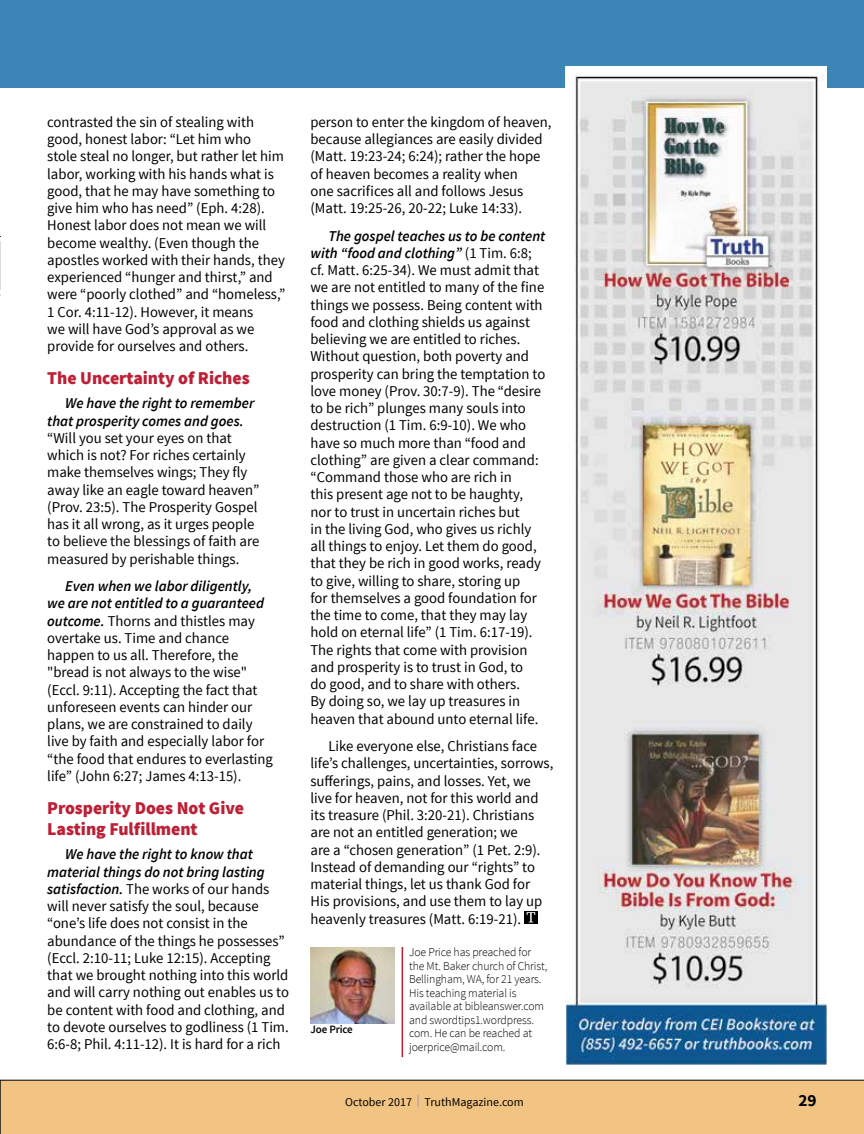
<style>
.page{position:relative;width:864px;height:1134px;background:#fff}
.page>*{position:absolute;margin:0;border:0;box-sizing:border-box;transform-origin:0 0}
.t1{font:900 18px/21px "Source Sans Pro";letter-spacing:-.005em;color:#bd2036}
.t2{font:700 17.25px "Source Sans Pro";color:#000}
.t3{font:15px/17.2px "Source Sans Pro";color:#000}
.t4{font:italic 600 15px/17.2px "Source Sans Pro";color:#000}
.t5{font:300 12px/13.5px "Source Sans Pro";letter-spacing:-.01em;color:#000}
.t6{font:12px "Source Sans Pro";color:#000}
.t7{font:600 11.25px "Source Sans Pro";letter-spacing:-.01em;color:#000}
.s1{font-weight:600;font-style:italic}
.s2{color:#8a8c8e}
</style>
<div class="page">
<div style="left:0;top:1080px;width:864px;height:54px;background:#f2c484"></div>
<svg style="left:524px;top:911px;width:14px;height:13px"></svg>
<svg style="left:527px;top:912px;width:8px;height:10px"></svg>
<div style="left:0;top:0;width:864px;height:88px;background:#3c85b7"></div>
<hr style="left:0;top:241px;width:1px;height:48px;background:#dcddde">
<hr style="left:402px;top:947px;width:1px;height:110px;background:#bd2036">
<img style="left:310px;top:947px;width:85px;height:76px">
<img style="left:566px;top:66px;width:261px;height:999px">
<p class="t3" style="left:47px;top:113px;width:240px">contrasted the sin of stealing with good, honest labor: “Let him who<br>stole steal no longer, but rather let him labor, working with his hands what is good, that he may have something to give him who has need” (Eph. 4:28).<br>Honest labor does not mean we will become wealthy. (Even though the apostles worked with their hands, they experienced “hunger and thirst,” and were “poorly clothed” and “homeless,” 1 Cor. 4:11-12). However, it means<br>we will have God’s approval as we provide for ourselves and others.</p>
<p class="t1" style="left:47px;top:369px;width:204px">The Uncertainty of Riches</p>
<p class="t4" style="left:47px;top:395px;width:209px;text-indent:18px">We have the right to remember that prosperity comes and goes.</p>
<p class="t3" style="left:47px;top:430px;width:214px">“Will you set your eyes on that which is not? For riches certainly make themselves wings; They fly away like an eagle toward heaven” (Prov. 23:5). The Prosperity Gospel has it all wrong, as it urges people to believe the blessings of faith are measured by perishable things.</p>
<p class="t3" style="left:47px;top:578px;width:227px;text-indent:18px"><span class="s1">Even when we labor diligently, we are not entitled to a guaranteed outcome.</span> Thorns and thistles may overtake us. Time and chance happen to us all. Therefore, the "bread is not always to the wise" (Eccl. 9:11). Accepting the fact that unforeseen events can hinder our plans, we are constrained to daily live by faith and especially labor for “the food that endures to everlasting life” (John 6:27; James 4:13-15).</p>
<p class="t1" style="left:47px;top:799px;width:198px">Prosperity Does Not Give<br>Lasting Fulfillment</p>
<p class="t3" style="left:47px;top:846px;width:243px;text-indent:18px"><span class="s1">We have the right to know that material things do not bring lasting satisfaction.</span> The works of our hands will never satisfy the soul, because “one’s life does not consist in the abundance of the things he possesses” (Eccl. 2:10-11; Luke 12:15). Accepting that we brought nothing into this world and will carry nothing out enables us to be content with food and clothing, and to devote ourselves to godliness (1 Tim.<br>6:6-8; Phil. 4:11-12). It is hard for a rich</p>
<p class="t3" style="left:311px;top:113px;width:243px">person to enter the kingdom of heaven, because allegiances are easily divided (Matt. 19:23-24; 6:24); rather the hope of heaven becomes a reality when<br>one sacrifices all and follows Jesus (Matt. 19:25-26, 20-22; Luke 14:33).</p>
<p class="t3" style="left:311px;top:227px;width:236px;text-indent:18px"><span class="s1">The gospel teaches us to be content with “food and clothing”</span> (1 Tim. 6:8; cf. Matt. 6:25-34). We must admit that we are not entitled to many of the fine things we possess. Being content with food and clothing shields us against believing we are entitled to riches.<br>Without question, both poverty and prosperity can bring the temptation to love money (Prov. 30:7-9). The “desire to be rich” plunges many souls into destruction (1 Tim. 6:9-10). We who have so much more than “food and clothing” are given a clear command: “Command those who are rich in<br>this present age not to be haughty, nor to trust in uncertain riches but<br>in the living God, who gives us richly all things to enjoy. Let them do good, that they be rich in good works, ready to give, willing to share, storing up<br>for themselves a good foundation for the time to come, that they may lay hold on eternal life” (1 Tim. 6:17-19).<br>The rights that come with provision and prosperity is to trust in God, to<br>do good, and to share with others.<br>By doing so, we lay up treasures in heaven that abound unto eternal life.</p>
<p class="t3" style="left:311px;top:738px;width:244px;text-indent:18px">Like everyone else, Christians face life’s challenges, uncertainties, sorrows, sufferings, pains, and losses. Yet, we live for heaven, not for this world and its treasure (Phil. 3:20-21). Christians are not an entitled generation; we<br>are a “chosen generation” (1 Pet. 2:9).<br>Instead of demanding our “rights” to material things, let us thank God for<br>His provisions, and use them to lay up heavenly treasures (Matt. 6:19-21).</p>
<p class="t7" style="left:310px;top:1022px;width:44px">Joe Price</p>
<p class="t5" style="left:409px;top:945px;width:140px">Joe Price has preached for the Mt. Baker church of Christ,<br>Bellingham, WA, for 21 years.<br>His teaching material is available at bibleanswer.com and swordtips1.wordpress. com. He can be reached at joerprice@mail.com.</p>
<p class="t6" style="left:345px;top:1095px;width:180px">October 2017 <span class="s2">|</span> TruthMagazine.com</p>
<p class="t2" style="left:799px;top:1089px;width:20px">29</p>
</div>
